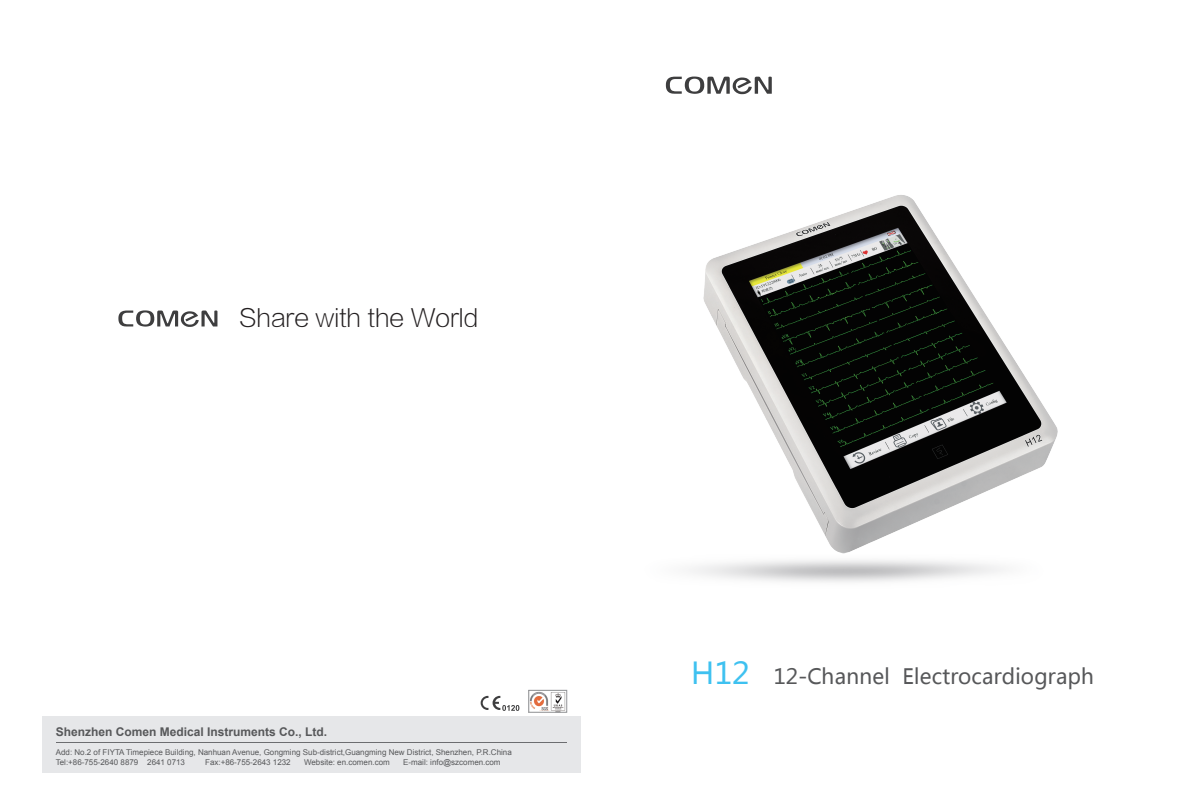
<style>
.page{position:relative;width:1191px;height:808px;background:#fff}
.page>*{position:absolute;margin:0;border:0;box-sizing:border-box;transform-origin:0 0}
.t1{font:24px "FZLTXHJW GB1 0";color:#231f20}
.t2{font:21px "Microsoft Ya Hei";color:#57585a}
.t3{font:700 12px "Arial";color:#57585a}
.t4{font:8px/10px "Arial";color:#57585a}
.s1{font-size:30px;color:#3ec1f0}
</style>
<div class="page">
<svg style="left:666px;top:77px;width:106px;height:17px"></svg>
<svg style="left:118px;top:310px;width:99px;height:17px"></svg>
<div style="left:42px;top:716px;width:538px;height:57px;background:#e6e7e9"></div>
<hr style="left:56px;top:742px;width:511px;height:1px;background:#6c6d70">
<svg style="left:480px;top:696px;width:39px;height:15px"></svg>
<img style="left:530px;top:692px;width:35px;height:18px">
<div style="left:528px;top:690px;width:39px;height:22px;border:1px solid #939598"></div>
<img style="left:689px;top:195px;width:369px;height:388px">
<h1 class="t1" style="left:239px;top:305px;width:241px">Share with the World</h1>
<h3 class="t3" style="left:56px;top:723px;width:273px">Shenzhen Comen Medical Instruments Co., Ltd.</h3>
<p class="t4" style="left:56px;top:747px;width:457px">Add: No.2 of FIYTA Timepiece Building, Nanhuan Avenue, Gongming Sub-district,Guangming New District, Shenzhen, P.R.China<br>Tel:+86-755-2640 8879 2641 0713</p>
<p class="t4" style="left:205px;top:757px;width:87px">Fax:+86-755-2643 1232</p>
<p class="t4" style="left:304px;top:757px;width:87px">Website: en.comen.com</p>
<p class="t4" style="left:403px;top:757px;width:99px">E-mail: info@szcomen.com</p>
<h2 class="t2" style="left:691px;top:662px;width:405px"><span class="s1">H12</span> 12-Channel Electrocardiograph</h2>
</div>
